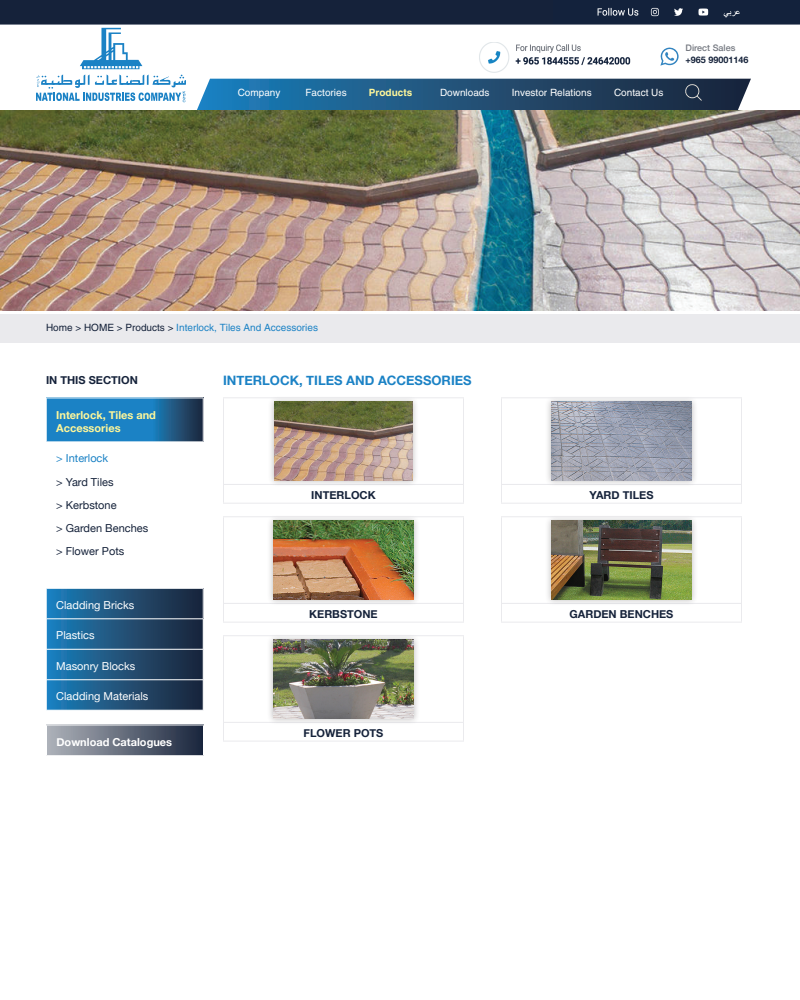
<style>
.page{position:relative;width:800px;height:1000px;background:#fff}
.page>*{position:absolute;margin:0;border:0;box-sizing:border-box;transform-origin:0 0}
.t1{font:700 13px "Helvetica Neue";color:#1b82c5}
.t2{font:700 11px "Helvetica Neue";color:#15223a}
.t3{font:11px "Helvetica Neue";color:#fff}
.t4{font:11px/23.2px "Helvetica Neue";color:#15223a}
.t5{font:700 11px/13.2px "Helvetica Neue";color:#fff79a}
.t6{font:700 11px "Helvetica Neue";color:#fff}
.t7{font:11px "Helvetica Neue";color:#1b82c5}
.t8{font:10px "Helvetica";color:#fff}
.t9{font:10px "Helvetica";color:#1b82c5}
.t10{font:700 10px "Helvetica";color:#fff79a}
.t11{font:700 9px "Helvetica Neue";color:#15223a}
.t12{font:500 9px "Helvetica Neue";color:#757981}
.s1{color:#15223a}
</style>
<div class="page">
<img style="left:0;top:0;width:800px;height:25px">
<svg style="left:80px;top:28px;width:62px;height:41px"></svg>
<svg style="left:36px;top:75px;width:150px;height:27px"></svg>
<div style="left:0;top:0;width:553px;height:24px;background:#15223a"></div>
<svg style="left:660px;top:47px;width:19px;height:19px"></svg>
<img style="left:479px;top:42px;width:152px;height:31px">
<div style="left:0;top:315px;width:800px;height:28px;background:#eaeaed"></div>
<svg style="left:197px;top:79px;width:554px;height:31px;background:#23557c"></svg>
<img style="left:686px;top:85px;width:16px;height:16px">
<img style="left:0;top:110px;width:800px;height:200px">
<hr style="left:223px;top:397px;width:241px;height:1px;background:#eaeaed">
<hr style="left:223px;top:398px;width:1px;height:86px;background:#eaeaed">
<hr style="left:463px;top:398px;width:1px;height:86px;background:#eaeaed">
<hr style="left:223px;top:484px;width:241px;height:1px;background:#eaeaed">
<svg style="left:223px;top:485px;width:1px;height:18px"></svg>
<svg style="left:463px;top:485px;width:1px;height:18px"></svg>
<hr style="left:223px;top:503px;width:241px;height:1px;background:#eaeaed">
<div style="left:268px;top:395px;width:151px;height:92px;background:#231f20;opacity:.3"></div>
<img style="left:274px;top:402px;width:139px;height:78px">
<hr style="left:223px;top:516px;width:241px;height:1px;background:#eaeaed">
<hr style="left:223px;top:517px;width:1px;height:86px;background:#eaeaed">
<hr style="left:463px;top:517px;width:1px;height:86px;background:#eaeaed">
<hr style="left:223px;top:603px;width:241px;height:1px;background:#eaeaed">
<svg style="left:223px;top:604px;width:1px;height:18px"></svg>
<svg style="left:463px;top:604px;width:1px;height:18px"></svg>
<hr style="left:223px;top:622px;width:241px;height:1px;background:#eaeaed">
<div style="left:267px;top:514px;width:153px;height:92px;background:#231f20;opacity:.3"></div>
<img style="left:273px;top:521px;width:141px;height:78px">
<hr style="left:223px;top:635px;width:241px;height:1px;background:#eaeaed">
<hr style="left:223px;top:636px;width:1px;height:86px;background:#eaeaed">
<hr style="left:463px;top:636px;width:1px;height:86px;background:#eaeaed">
<hr style="left:223px;top:722px;width:241px;height:1px;background:#eaeaed">
<svg style="left:223px;top:723px;width:1px;height:18px"></svg>
<svg style="left:463px;top:723px;width:1px;height:18px"></svg>
<hr style="left:223px;top:741px;width:241px;height:1px;background:#eaeaed">
<div style="left:267px;top:633px;width:153px;height:92px;background:#231f20;opacity:.3"></div>
<img style="left:273px;top:640px;width:141px;height:78px">
<hr style="left:501px;top:397px;width:241px;height:1px;background:#eaeaed">
<hr style="left:501px;top:398px;width:1px;height:86px;background:#eaeaed">
<hr style="left:741px;top:398px;width:1px;height:86px;background:#eaeaed">
<hr style="left:501px;top:484px;width:241px;height:1px;background:#eaeaed">
<svg style="left:501px;top:485px;width:1px;height:18px"></svg>
<svg style="left:741px;top:485px;width:1px;height:18px"></svg>
<hr style="left:501px;top:503px;width:241px;height:1px;background:#eaeaed">
<div style="left:545px;top:395px;width:153px;height:92px;background:#231f20;opacity:.3"></div>
<img style="left:551px;top:402px;width:141px;height:78px">
<hr style="left:501px;top:516px;width:241px;height:1px;background:#eaeaed">
<hr style="left:501px;top:517px;width:1px;height:86px;background:#eaeaed">
<hr style="left:741px;top:517px;width:1px;height:86px;background:#eaeaed">
<hr style="left:501px;top:603px;width:241px;height:1px;background:#eaeaed">
<svg style="left:501px;top:604px;width:1px;height:18px"></svg>
<svg style="left:741px;top:604px;width:1px;height:18px"></svg>
<hr style="left:501px;top:622px;width:241px;height:1px;background:#eaeaed">
<div style="left:545px;top:514px;width:153px;height:92px;background:#231f20;opacity:.3"></div>
<img style="left:551px;top:521px;width:141px;height:78px">
<svg style="left:47px;top:399px;width:156px;height:43px;background:#1f74ae"></svg>
<div style="left:46px;top:588px;width:157px;height:31px;background:linear-gradient(to right,#1e80bc,#1e2235)"></div>
<hr style="left:46px;top:589px;width:1px;height:30px;background:#fff">
<hr style="left:46px;top:588px;width:158px;height:1px;background:#fff">
<svg style="left:46px;top:620px;width:158px;height:90px;background:#23557c"></svg>
<hr style="left:46px;top:619px;width:1px;height:30px;background:#fff">
<hr style="left:203px;top:619px;width:1px;height:30px;background:#fff">
<hr style="left:46px;top:649px;width:158px;height:1px;background:#fff">
<div style="left:46px;top:725px;width:158px;height:31px;background:linear-gradient(to right,#b0b3bb,#1a263d)"></div>
<hr style="left:46px;top:725px;width:1px;height:30px;background:#fff">
<hr style="left:203px;top:725px;width:1px;height:30px;background:#fff">
<hr style="left:46px;top:755px;width:158px;height:1px;background:#fff">
<p class="t8" style="left:238px;top:87px;width:44px">Company</p>
<p class="t8" style="left:306px;top:87px;width:43px">Factories</p>
<p class="t10" style="left:369px;top:87px;width:45px">Products</p>
<p class="t8" style="left:440px;top:87px;width:51px">Downloads</p>
<p class="t8" style="left:512px;top:87px;width:82px">Investor Relations</p>
<p class="t8" style="left:614px;top:87px;width:51px">Contact Us</p>
<p class="t12" style="left:686px;top:41px;width:51px">Direct Sales</p>
<p class="t11" style="left:686px;top:53px;width:64px">+965 99001146</p>
<p class="t9" style="left:46px;top:322px;width:274px"><span class="s1">Home &gt; HOME &gt; Products &gt;</span> Interlock, Tiles And Accessories</p>
<p class="t2" style="left:46px;top:371px;width:93px">IN THIS SECTION</p>
<p class="t5" style="left:56px;top:408px;width:101px">Interlock, Tiles and<br>Accessories</p>
<p class="t7" style="left:56px;top:450px;width:54px">&gt; Interlock</p>
<p class="t4" style="left:56px;top:471px;width:93px">&gt; Yard Tiles<br>&gt; Kerbstone<br>&gt; Garden Benches &gt; Flower Pots</p>
<p class="t3" style="left:56px;top:597px;width:80px">Cladding Bricks</p>
<p class="t3" style="left:56px;top:627px;width:40px">Plastics</p>
<p class="t3" style="left:56px;top:658px;width:81px">Masonry Blocks</p>
<p class="t3" style="left:56px;top:688px;width:94px">Cladding Materials</p>
<p class="t6" style="left:56px;top:733px;width:117px">Download Catalogues</p>
<p class="t1" style="left:223px;top:370px;width:250px">INTERLOCK, TILES AND ACCESSORIES</p>
<p class="t2" style="left:311px;top:487px;width:66px">INTERLOCK</p>
<p class="t2" style="left:309px;top:606px;width:70px">KERBSTONE</p>
<p class="t2" style="left:304px;top:725px;width:81px">FLOWER POTS</p>
<p class="t2" style="left:590px;top:487px;width:65px">YARD TILES</p>
<p class="t2" style="left:570px;top:606px;width:105px">GARDEN BENCHES</p>
</div>
